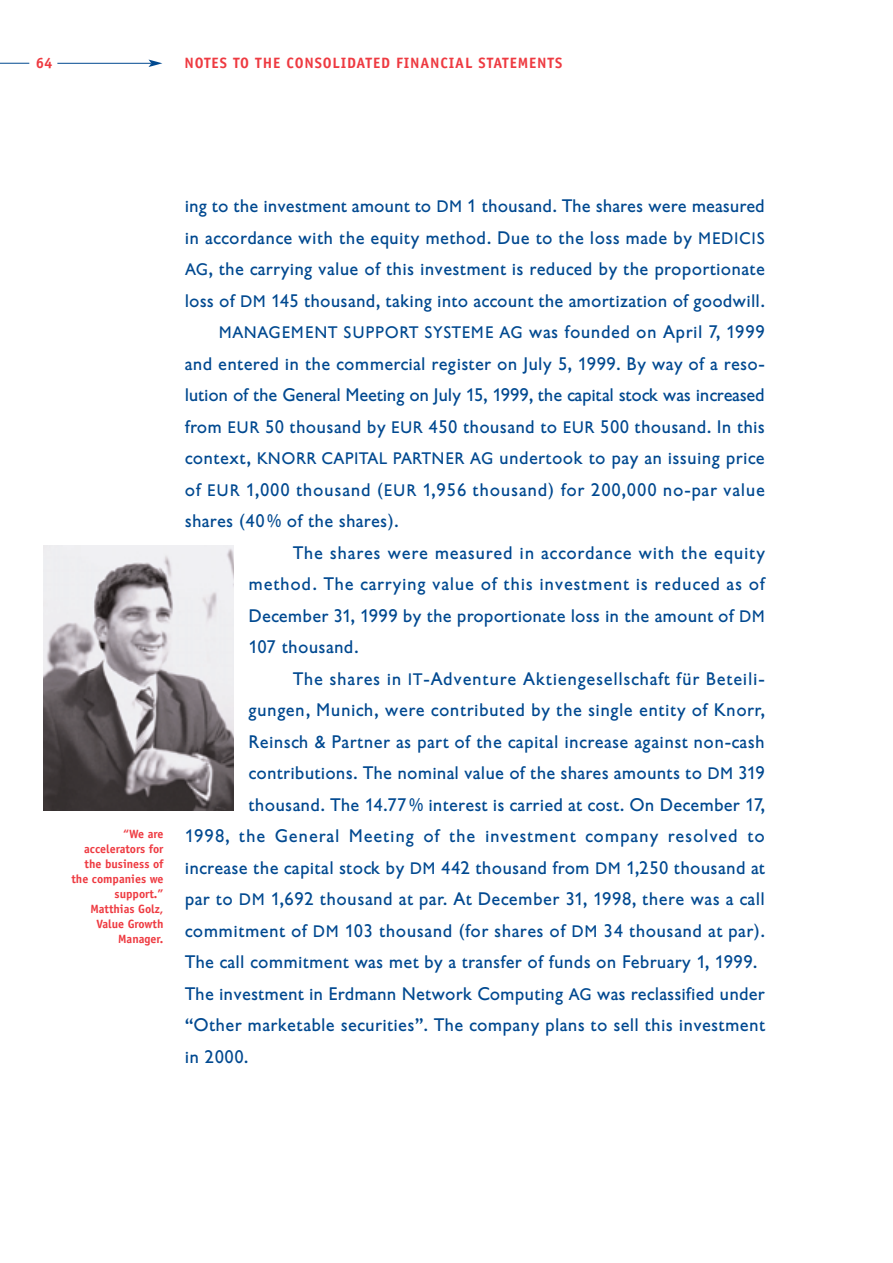
<style>
.page{position:relative;width:893px;height:1263px;background:#fff}
.page>*{position:absolute;margin:0;border:0;box-sizing:border-box;transform-origin:0 0}
.t1{font:18px/31.5px "Gill Sans BQ";letter-spacing:.03em;color:#014990;text-align:justify}
.t2{font:18px "Gill Sans BQ";letter-spacing:.05em;color:#014990}
.t3{font:18px "Gill Sans BQ";letter-spacing:.055em;color:#014990}
.t4{font:18px "Gill Sans BQ";color:#014990}
.t5{font:16.5px "Gill Sans BQ";letter-spacing:.05em;color:#014990}
.t6{font:700 15px "AT Officina Sans";letter-spacing:.055em;color:#ee3a41}
.t7{font:700 12px/15px "AT Officina Sans";color:#ee3a41;text-align:right}
.s1{font-size:16.5px}
.s2{font-size:18px}
</style>
<div class="page">
<svg style="left:0;top:63px;width:29px;height:1px"></svg>
<hr style="left:57px;top:63px;width:94px;height:1px;background:#014990">
<svg style="left:148px;top:60px;width:14px;height:7px"></svg>
<img style="left:44px;top:545px;width:190px;height:266px">
<p class="t6" style="left:36px;top:57px;width:18px">64</p>
<p class="t6" style="left:184px;top:58px;width:379px">NOTES TO THE CONSOLIDATED FINANCIAL STATEMENTS</p>
<p class="t7" style="left:71px;top:828px;width:93px">“We are accelerators for the business of the companies we support.”<br>Matthias Golz,<br>Value Growth<br>Manager.</p>
<p class="t1" style="left:185px;top:194px;width:581px">ing to the investment amount to <span class="s1">DM</span> 1 thousand. The shares were measured in accordance with the equity method. Due to the loss made by <span class="s1">MEDICIS AG</span>, the carrying value of this investment is reduced by the proportionate loss of <span class="s1">DM</span> 145 thousand, taking into account the amortization of goodwill.</p>
<p class="t5" style="left:219px;top:326px;width:547px">MANAGEMENT SUPPORT SYSTEME AG <span class="s2">was founded on April 7, 1999</span></p>
<p class="t1" style="left:185px;top:352px;width:581px">and entered in the commercial register on July 5, 1999. By way of a reso-</p>
<p class="t4" style="left:185px;top:388px;width:581px">lution of the General Meeting on July 15, 1999, the capital stock was increased</p>
<p class="t1" style="left:185px;top:415px;width:581px">from <span class="s1">EUR</span> 50 thousand by <span class="s1">EUR</span> 450 thousand to <span class="s1">EUR</span> 500 thousand. In this</p>
<p class="t1" style="left:185px;top:446px;width:581px">context, <span class="s1">KNORR CAPITAL PARTNER AG</span> undertook to pay an issuing price</p>
<p class="t2" style="left:185px;top:482px;width:581px">of <span class="s1">EUR</span> 1,000 thousand (<span class="s1">EUR</span> 1,956 thousand) for 200,000 no-par value</p>
<p class="t1" style="left:185px;top:509px;width:215px">shares (40% of the shares).</p>
<p class="t2" style="left:293px;top:545px;width:473px">The shares were measured in accordance with the equity</p>
<p class="t2" style="left:249px;top:577px;width:517px">method. The carrying value of this investment is reduced as of</p>
<p class="t1" style="left:249px;top:604px;width:517px">December 31, 1999 by the proportionate loss in the amount of <span class="s1">DM</span></p>
<p class="t1" style="left:249px;top:635px;width:111px">107 thousand.</p>
<p class="t3" style="left:293px;top:671px;width:473px">The shares in <span class="s1">IT</span>-Adventure Aktiengesellschaft für Beteili-</p>
<p class="t1" style="left:249px;top:698px;width:517px">gungen, Munich, were contributed by the single entity of Knorr,</p>
<p class="t1" style="left:249px;top:730px;width:517px">Reinsch &amp; Partner as part of the capital increase against non-cash</p>
<p class="t1" style="left:249px;top:761px;width:517px">contributions. The nominal value of the shares amounts to <span class="s1">DM</span> 319</p>
<p class="t1" style="left:249px;top:793px;width:517px">thousand. The 14.77% interest is carried at cost. On December 17,</p>
<p class="t3" style="left:185px;top:829px;width:581px">1998, the General Meeting of the investment company resolved to</p>
<p class="t1" style="left:185px;top:856px;width:581px">increase the capital stock by <span class="s1">DM</span> 442 thousand from <span class="s1">DM</span> 1,250 thousand at</p>
<p class="t1" style="left:185px;top:887px;width:581px">par to <span class="s1">DM</span> 1,692 thousand at par. At December 31, 1998, there was a call</p>
<p class="t1" style="left:185px;top:919px;width:581px">commitment of <span class="s1">DM</span> 103 thousand (for shares of <span class="s1">DM</span> 34 thousand at par).</p>
<p class="t1" style="left:185px;top:950px;width:573px">The call commitment was met by a transfer of funds on February 1, 1999.</p>
<p class="t1" style="left:185px;top:982px;width:581px">The investment in Erdmann Network Computing <span class="s1">AG</span> was reclassified under</p>
<p class="t1" style="left:185px;top:1013px;width:581px">“Other marketable securities”. The company plans to sell this investment</p>
<p class="t1" style="left:185px;top:1045px;width:65px">in 2000.</p>
</div>
